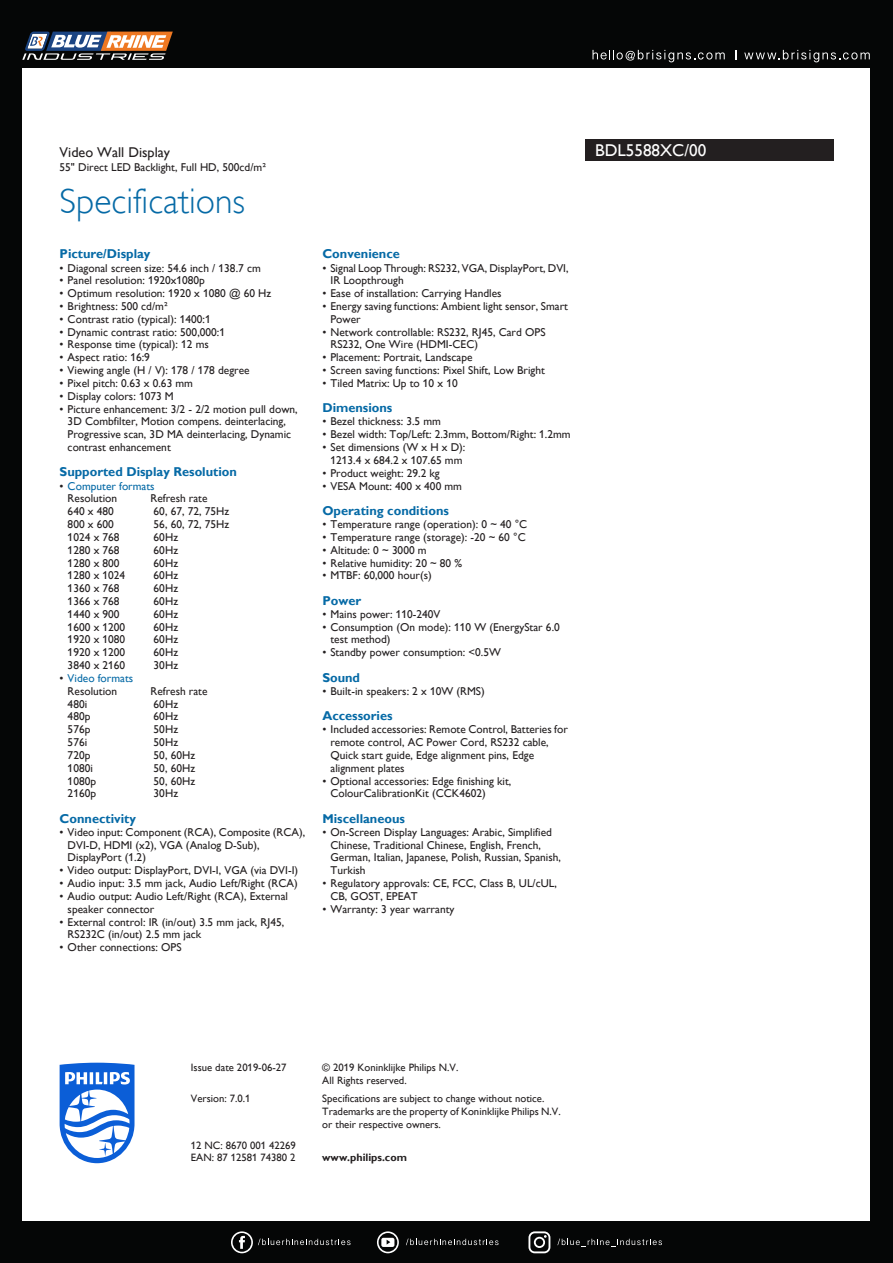
<style>
.page{position:relative;width:893px;height:1263px;background:#050606}
.page>*{position:absolute;margin:0;border:0;box-sizing:border-box;transform-origin:0 0}
.t1{font:35.55px "Gill Sans Alt One WGL Light";color:#066aa6}
.t2{font:17.1px "Gill Sans Alt One WGL";color:#fff}
.t3{font:14.25px "Gill Sans Alt One WGL";color:#231f20}
.t4{font:700 12.9px "Gill Sans Alt One WGL";color:#066aa6}
.t5{font:11.4px/12.9px "Gill Sans Alt One WGL";color:#231f20}
.t6{font:11.4px/12.9px "Gill Sans Alt One WGL";letter-spacing:.005em;color:#066aa6}
.t7{font:10.65px/12.9px "Gill Sans Alt One WGL";color:#231f20}
.t8{font:700 10.65px "Gill Sans Alt One WGL";color:#231f20}
.s1{color:#231f20}
</style>
<div class="page">
<div style="left:22px;top:68px;width:848px;height:1153px;background:#fff"></div>
<svg style="left:22px;top:32px;width:151px;height:28px"></svg>
<svg style="left:231px;top:1231px;width:119px;height:22px"></svg>
<svg style="left:406px;top:1239px;width:92px;height:6px"></svg>
<svg style="left:377px;top:1231px;width:22px;height:22px"></svg>
<svg style="left:557px;top:1239px;width:105px;height:8px"></svg>
<svg style="left:528px;top:1231px;width:22px;height:22px"></svg>
<svg style="left:735px;top:50px;width:2px;height:9px"></svg>
<svg style="left:744px;top:50px;width:126px;height:12px"></svg>
<svg style="left:592px;top:50px;width:133px;height:12px"></svg>
<svg style="left:60px;top:1063px;width:74px;height:100px"></svg>
<div style="left:585px;top:139px;width:248px;height:22px;background:#231f20"></div>
<p class="t3" style="left:60px;top:142px;width:112px">Video Wall Display</p>
<p class="t5" style="left:60px;top:160px;width:208px">55" Direct LED Backlight, Full HD, 500cd/m²</p>
<h1 class="t1" style="left:60px;top:178px;width:187px">Specifications</h1>
<p class="t4" style="left:60px;top:245px;width:92px">Picture/Display</p>
<p class="t5" style="left:60px;top:261px;width:203px">• Diagonal screen size: 54.6 inch / 138.7 cm</p>
<p class="t5" style="left:60px;top:274px;width:147px">• Panel resolution: 1920x1080p</p>
<p class="t5" style="left:60px;top:287px;width:213px">• Optimum resolution: 1920 x 1080 @ 60 Hz</p>
<p class="t5" style="left:60px;top:300px;width:110px">• Brightness: 500 cd/m²</p>
<p class="t5" style="left:60px;top:312px;width:153px">• Contrast ratio (typical): 1400:1</p>
<p class="t5" style="left:60px;top:325px;width:167px">• Dynamic contrast ratio: 500,000:1</p>
<p class="t5" style="left:60px;top:338px;width:151px">• Response time (typical): 12 ms</p>
<p class="t5" style="left:60px;top:351px;width:92px">• Aspect ratio: 16:9</p>
<p class="t5" style="left:60px;top:364px;width:192px">• Viewing angle (H / V): 178 / 178 degree</p>
<p class="t5" style="left:60px;top:377px;width:135px">• Pixel pitch: 0.63 x 0.63 mm</p>
<p class="t5" style="left:60px;top:389px;width:116px">• Display colors: 1073 M</p>
<p class="t5" style="left:68px;top:402px;width:232px;text-indent:-8px">• Picture enhancement: 3/2 - 2/2 motion pull down, 3D Combfilter, Motion compens. deinterlacing, Progressive scan, 3D MA deinterlacing, Dynamic contrast enhancement</p>
<p class="t4" style="left:60px;top:463px;width:179px">Supported Display Resolution</p>
<p class="t6" style="left:68px;top:479px;width:88px;text-indent:-8px"><span class="s1">•</span> Computer formats<br><span class="s1">Resolution</span></p>
<p class="t5" style="left:150px;top:492px;width:59px">Refresh rate</p>
<p class="t5" style="left:68px;top:505px;width:48px">640 x 480</p>
<p class="t5" style="left:154px;top:505px;width:77px">60, 67, 72, 75Hz</p>
<p class="t5" style="left:68px;top:518px;width:48px">800 x 600</p>
<p class="t5" style="left:154px;top:518px;width:77px">56, 60, 72, 75Hz</p>
<p class="t5" style="left:68px;top:530px;width:53px">1024 x 768</p>
<p class="t5" style="left:154px;top:530px;width:26px">60Hz</p>
<p class="t5" style="left:68px;top:543px;width:53px">1280 x 768</p>
<p class="t5" style="left:154px;top:543px;width:26px">60Hz</p>
<p class="t5" style="left:68px;top:556px;width:53px">1280 x 800</p>
<p class="t5" style="left:154px;top:556px;width:26px">60Hz</p>
<p class="t5" style="left:68px;top:569px;width:59px">1280 x 1024</p>
<p class="t5" style="left:154px;top:569px;width:26px">60Hz</p>
<p class="t5" style="left:68px;top:582px;width:53px">1360 x 768</p>
<p class="t5" style="left:154px;top:582px;width:26px">60Hz</p>
<p class="t5" style="left:68px;top:595px;width:53px">1366 x 768</p>
<p class="t5" style="left:154px;top:595px;width:26px">60Hz</p>
<p class="t5" style="left:68px;top:607px;width:53px">1440 x 900</p>
<p class="t5" style="left:154px;top:607px;width:26px">60Hz</p>
<p class="t5" style="left:68px;top:620px;width:59px">1600 x 1200</p>
<p class="t5" style="left:154px;top:620px;width:26px">60Hz</p>
<p class="t5" style="left:68px;top:633px;width:59px">1920 x 1080</p>
<p class="t5" style="left:154px;top:633px;width:26px">60Hz</p>
<p class="t5" style="left:68px;top:646px;width:59px">1920 x 1200</p>
<p class="t5" style="left:154px;top:646px;width:26px">60Hz</p>
<p class="t5" style="left:68px;top:659px;width:59px">3840 x 2160</p>
<p class="t5" style="left:154px;top:659px;width:26px">30Hz</p>
<p class="t6" style="left:68px;top:672px;width:67px;text-indent:-8px"><span class="s1">•</span> Video formats<br><span class="s1">Resolution</span></p>
<p class="t5" style="left:150px;top:684px;width:59px">Refresh rate</p>
<p class="t5" style="left:68px;top:697px;width:21px">480i</p>
<p class="t5" style="left:154px;top:697px;width:26px">60Hz</p>
<p class="t5" style="left:68px;top:710px;width:24px">480p</p>
<p class="t5" style="left:154px;top:710px;width:26px">60Hz</p>
<p class="t5" style="left:68px;top:723px;width:24px">576p</p>
<p class="t5" style="left:154px;top:723px;width:26px">50Hz</p>
<p class="t5" style="left:68px;top:736px;width:21px">576i</p>
<p class="t5" style="left:154px;top:736px;width:26px">50Hz</p>
<p class="t5" style="left:68px;top:748px;width:24px">720p</p>
<p class="t5" style="left:154px;top:748px;width:43px">50, 60Hz</p>
<p class="t5" style="left:68px;top:761px;width:27px">1080i</p>
<p class="t5" style="left:154px;top:761px;width:43px">50, 60Hz</p>
<p class="t5" style="left:68px;top:774px;width:30px">1080p</p>
<p class="t5" style="left:154px;top:774px;width:43px">50, 60Hz</p>
<p class="t5" style="left:68px;top:787px;width:30px">2160p</p>
<p class="t5" style="left:154px;top:787px;width:26px">30Hz</p>
<p class="t4" style="left:60px;top:809px;width:78px">Connectivity</p>
<p class="t5" style="left:68px;top:825px;width:239px;text-indent:-8px">• Video input: Component (RCA), Composite (RCA),<br>DVI-D, HDMI (x2), VGA (Analog D-Sub),<br>DisplayPort (1.2)</p>
<p class="t5" style="left:60px;top:864px;width:240px">• Video output: DisplayPort, DVI-I, VGA (via DVI-I)</p>
<p class="t5" style="left:60px;top:877px;width:240px">• Audio input: 3.5 mm jack, Audio Left/Right (RCA)</p>
<p class="t5" style="left:68px;top:890px;width:222px;text-indent:-8px">• Audio output: Audio Left/Right (RCA), External speaker connector</p>
<p class="t5" style="left:68px;top:915px;width:218px;text-indent:-8px">• External control: IR (in/out) 3.5 mm jack, RJ45,<br>RS232C (in/out) 2.5 mm jack</p>
<p class="t5" style="left:60px;top:941px;width:123px">• Other connections: OPS</p>
<p class="t4" style="left:322px;top:245px;width:79px">Convenience</p>
<p class="t5" style="left:330px;top:261px;width:240px;text-indent:-8px">• Signal Loop Through: RS232, VGA, DisplayPort, DVI,<br>IR Loopthrough</p>
<p class="t5" style="left:322px;top:287px;width:181px">• Ease of installation: Carrying Handles</p>
<p class="t5" style="left:330px;top:300px;width:239px;text-indent:-8px">• Energy saving functions: Ambient light sensor, Smart<br>Power</p>
<p class="t5" style="left:330px;top:325px;width:217px;text-indent:-8px">• Network controllable: RS232, RJ45, Card OPS<br>RS232, One Wire (HDMI-CEC)</p>
<p class="t5" style="left:322px;top:351px;width:152px">• Placement: Portrait, Landscape</p>
<p class="t5" style="left:322px;top:364px;width:224px">• Screen saving functions: Pixel Shift, Low Bright</p>
<p class="t5" style="left:322px;top:377px;width:137px">• Tiled Matrix: Up to 10 x 10</p>
<p class="t4" style="left:322px;top:399px;width:72px">Dimensions</p>
<p class="t5" style="left:322px;top:415px;width:120px">• Bezel thickness: 3.5 mm</p>
<p class="t5" style="left:322px;top:428px;width:250px">• Bezel width: Top/Left: 2.3mm, Bottom/Right: 1.2mm</p>
<p class="t5" style="left:322px;top:441px;width:145px;text-align:center">• Set dimensions (W x H x D):<br>1213.4 x 684.2 x 107.65 mm</p>
<p class="t5" style="left:322px;top:466px;width:119px">• Product weight: 29.2 kg</p>
<p class="t5" style="left:322px;top:479px;width:141px">• VESA Mount: 400 x 400 mm</p>
<p class="t4" style="left:322px;top:502px;width:128px">Operating conditions</p>
<p class="t5" style="left:322px;top:518px;width:206px">• Temperature range (operation): 0 ~ 40 °C</p>
<p class="t5" style="left:322px;top:530px;width:205px">• Temperature range (storage): -20 ~ 60 °C</p>
<p class="t5" style="left:322px;top:543px;width:106px">• Altitude: 0 ~ 3000 m</p>
<p class="t5" style="left:322px;top:556px;width:141px">• Relative humidity: 20 ~ 80 %</p>
<p class="t5" style="left:322px;top:569px;width:111px">• MTBF: 60,000 hour(s)</p>
<p class="t4" style="left:322px;top:591px;width:40px">Power</p>
<p class="t5" style="left:322px;top:607px;width:120px">• Mains power: 110-240V</p>
<p class="t5" style="left:330px;top:620px;width:231px;text-indent:-8px">• Consumption (On mode): 110 W (EnergyStar 6.0 test method)</p>
<p class="t5" style="left:322px;top:646px;width:180px">• Standby power consumption: &lt;0.5W</p>
<p class="t4" style="left:322px;top:668px;width:39px">Sound</p>
<p class="t5" style="left:322px;top:684px;width:164px">• Built-in speakers: 2 x 10W (RMS)</p>
<p class="t4" style="left:322px;top:707px;width:72px">Accessories</p>
<p class="t5" style="left:330px;top:723px;width:239px;text-indent:-8px">• Included accessories: Remote Control, Batteries for remote control, AC Power Cord, RS232 cable, Quick start guide, Edge alignment pins, Edge alignment plates</p>
<p class="t5" style="left:330px;top:774px;width:182px;text-indent:-8px">• Optional accessories: Edge finishing kit,<br>ColourCalibrationKit (CCK4602)</p>
<p class="t4" style="left:322px;top:809px;width:84px">Miscellaneous</p>
<p class="t5" style="left:330px;top:825px;width:232px;text-indent:-8px">• On-Screen Display Languages: Arabic, Simplified Chinese, Traditional Chinese, English, French, German, Italian, Japanese, Polish, Russian, Spanish, Turkish</p>
<p class="t5" style="left:330px;top:877px;width:228px;text-indent:-8px">• Regulatory approvals: CE, FCC, Class B, UL/cUL,<br>CB, GOST, EPEAT</p>
<p class="t5" style="left:322px;top:902px;width:134px">• Warranty: 3 year warranty</p>
<h2 class="t2" style="left:595px;top:138px;width:113px">BDL5588XC/00</h2>
<p class="t7" style="left:191px;top:1061px;width:97px">Issue date 2019-06-27</p>
<p class="t7" style="left:191px;top:1092px;width:61px">Version: 7.0.1</p>
<p class="t7" style="left:191px;top:1138px;width:106px">12 NC: 8670 001 42269<br>EAN: 87 12581 74380 2</p>
<p class="t7" style="left:322px;top:1061px;width:138px">© 2019 Koninklijke Philips N.V.<br>All Rights reserved.</p>
<p class="t7" style="left:322px;top:1092px;width:240px">Specifications are subject to change without notice.<br>Trademarks are the property of Koninklijke Philips N.V. or their respective owners.</p>
<p class="t8" style="left:322px;top:1150px;width:86px">www.philips.com</p>
</div>
